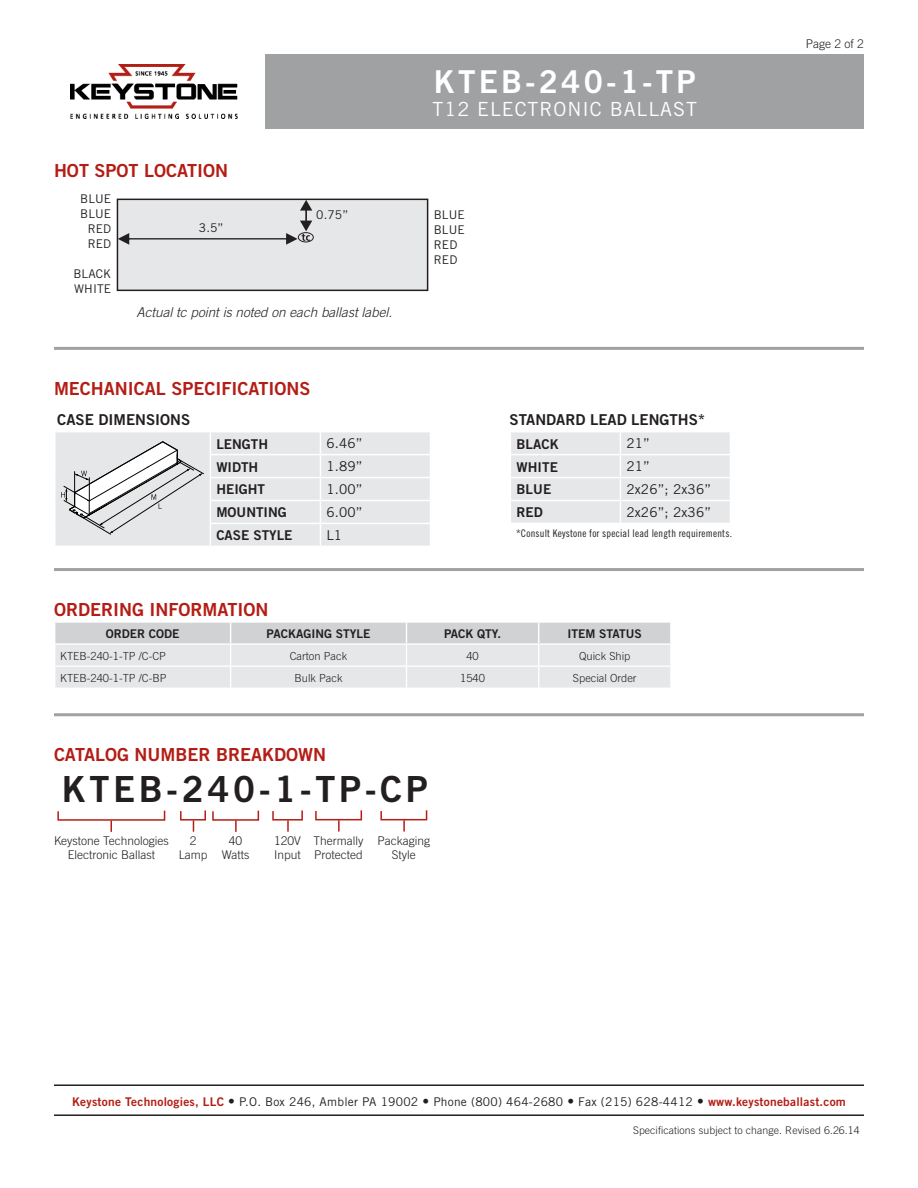
<style>
.page{position:relative;width:918px;height:1188px;background:#fff}
.page>*{position:absolute;margin:0;border:0;box-sizing:border-box;transform-origin:0 0}
.t1{font:36px "Trade Gothic Bold Two";letter-spacing:.1em;color:#231f20}
.t2{font:31.5px "Trade Gothic Bold Two";letter-spacing:.1em;color:#fff}
.t3{font:19.5px "Trade Gothic";letter-spacing:.05em;color:#fff}
.t4{font:18px "Trade Gothic Bold Two";color:#b41d15}
.t5{font:15px "Trade Gothic Bold Two";color:#231f20}
.t6{font:13.5px "Trade Gothic Bold Two";color:#231f20}
.t7{font:13.5px "Trade Gothic";letter-spacing:.01em;color:#231f20}
.t8{font:italic 300 13.5px "Trade Gothic";color:#231f20}
.t9{font:12px "Trade Gothic";letter-spacing:.02em;color:#231f20}
.t10{font:300 12px/14.4px "Trade Gothic";color:#231f20}
.t11{font:12px "Trade Gothic Bold Two";color:#231f20}
.t12{font:300 11.1px "Trade Gothic";color:#231f20}
.t13{font:10.5px "Trade Gothic Cond Eighteen";letter-spacing:.02em;color:#231f20}
.t14{font:300 10.5px "Trade Gothic";letter-spacing:.01em;color:#231f20}
.s1{font-family:"Trade Gothic Bold Two";color:#b41d15}
.s2{font-family:"Trade Gothic Bold Two";font-size:13.5px}
</style>
<div class="page">
<svg style="left:57px;top:810px;width:109px;height:22px"></svg>
<svg style="left:315px;top:810px;width:48px;height:22px"></svg>
<svg style="left:380px;top:810px;width:48px;height:22px"></svg>
<svg style="left:180px;top:810px;width:80px;height:22px"></svg>
<svg style="left:272px;top:810px;width:31px;height:22px"></svg>
<hr style="left:54px;top:568px;width:810px;height:3px;background:#a0a1a3">
<hr style="left:54px;top:347px;width:810px;height:3px;background:#a0a1a3">
<hr style="left:54px;top:713px;width:810px;height:3px;background:#a0a1a3">
<img style="left:71px;top:65px;width:166px;height:54px">
<div style="left:266px;top:55px;width:598px;height:74px;background:#a0a1a3"></div>
<hr style="left:54px;top:1114px;width:810px;height:2px;background:#231f20">
<hr style="left:54px;top:1084px;width:810px;height:2px;background:#231f20">
<div style="left:511px;top:432px;width:219px;height:91px;background:#e6e7e9"></div>
<svg style="left:55px;top:622px;width:616px;height:66px"></svg>
<hr style="left:670px;top:667px;width:2px;height:21px;background:#fff">
<div style="left:117px;top:199px;width:311px;height:91px;background:#e6e7e9"></div>
<div style="left:117px;top:199px;width:311px;height:92px;border:2px solid #231f20"></div>
<div style="left:298px;top:232px;width:16px;height:10px;border:1px solid #231f20;border-radius:50%"></div>
<svg style="left:118px;top:200px;width:194px;height:45px"></svg>
<svg style="left:55px;top:432px;width:375px;height:114px"></svg>
<p class="t4" style="left:54px;top:159px;width:176px">HOT SPOT LOCATION</p>
<p class="t9" style="left:80px;top:192px;width:33px">BLUE</p>
<p class="t9" style="left:80px;top:207px;width:33px">BLUE</p>
<p class="t9" style="left:88px;top:222px;width:25px">RED</p>
<p class="t9" style="left:88px;top:237px;width:25px">RED</p>
<p class="t9" style="left:73px;top:267px;width:39px">BLACK</p>
<p class="t9" style="left:74px;top:282px;width:39px">WHITE</p>
<p class="t9" style="left:199px;top:221px;width:26px">3.5”</p>
<p class="t9" style="left:316px;top:207px;width:34px">0.75”</p>
<p class="t8" style="left:136px;top:304px;width:257px">Actual tc point is noted on each ballast label.</p>
<p class="t4" style="left:54px;top:377px;width:258px">MECHANICAL SPECIFICATIONS</p>
<p class="t5" style="left:57px;top:410px;width:134px">CASE DIMENSIONS</p>
<p class="t6" style="left:216px;top:435px;width:53px">LENGTH</p>
<p class="t7" style="left:326px;top:435px;width:38px">6.46”</p>
<p class="t6" style="left:216px;top:458px;width:43px">WIDTH</p>
<p class="t7" style="left:326px;top:458px;width:38px">1.89”</p>
<p class="t6" style="left:216px;top:481px;width:50px">HEIGHT</p>
<p class="t7" style="left:326px;top:481px;width:38px">1.00”</p>
<p class="t6" style="left:216px;top:504px;width:72px">MOUNTING</p>
<p class="t7" style="left:326px;top:504px;width:38px">6.00”</p>
<p class="t6" style="left:216px;top:527px;width:78px">CASE STYLE</p>
<p class="t7" style="left:326px;top:527px;width:17px">L1</p>
<p class="t2" style="left:434px;top:62px;width:263px">KTEB-240-1-TP</p>
<p class="t3" style="left:433px;top:97px;width:266px">T12 ELECTRONIC BALLAST</p>
<p class="t9" style="left:434px;top:207px;width:33px">BLUE</p>
<p class="t9" style="left:434px;top:222px;width:33px">BLUE</p>
<p class="t9" style="left:434px;top:237px;width:25px">RED</p>
<p class="t9" style="left:434px;top:252px;width:25px">RED</p>
<p class="t5" style="left:510px;top:410px;width:197px">STANDARD LEAD LENGTHS*</p>
<p class="t6" style="left:516px;top:435px;width:44px">BLACK</p>
<p class="t7" style="left:626px;top:435px;width:25px">21”</p>
<p class="t6" style="left:516px;top:458px;width:43px">WHITE</p>
<p class="t7" style="left:626px;top:458px;width:25px">21”</p>
<p class="t6" style="left:516px;top:481px;width:36px">BLUE</p>
<p class="t7" style="left:626px;top:481px;width:86px">2x26”; 2x36”</p>
<p class="t6" style="left:516px;top:504px;width:28px">RED</p>
<p class="t7" style="left:626px;top:504px;width:86px">2x26”; 2x36”</p>
<p class="t13" style="left:516px;top:527px;width:218px">*Consult Keystone for special lead length requirements.</p>
<p class="t4" style="left:54px;top:598px;width:216px">ORDERING INFORMATION</p>
<p class="t11" style="left:106px;top:626px;width:75px">ORDER CODE</p>
<p class="t11" style="left:267px;top:626px;width:105px">PACKAGING STYLE</p>
<p class="t11" style="left:444px;top:626px;width:59px">PACK QTY.</p>
<p class="t11" style="left:568px;top:626px;width:76px">ITEM STATUS</p>
<p class="t12" style="left:60px;top:649px;width:107px">KTEB-240-1-TP /C-CP</p>
<p class="t12" style="left:290px;top:649px;width:59px">Carton Pack</p>
<p class="t12" style="left:466px;top:649px;width:14px">40</p>
<p class="t12" style="left:579px;top:649px;width:53px">Quick Ship</p>
<p class="t12" style="left:60px;top:671px;width:108px">KTEB-240-1-TP /C-BP</p>
<p class="t12" style="left:294px;top:671px;width:50px">Bulk Pack</p>
<p class="t12" style="left:460px;top:671px;width:26px">1540</p>
<p class="t12" style="left:573px;top:671px;width:65px">Special Order</p>
<p class="t4" style="left:54px;top:743px;width:274px">CATALOG NUMBER BREAKDOWN</p>
<p class="t1" style="left:62px;top:767px;width:367px">KTEB-240-1-TP-CP</p>
<p class="t10" style="left:54px;top:833px;width:116px">Keystone Technologies</p>
<p class="t10" style="left:68px;top:848px;width:89px">Electronic Ballast</p>
<p class="t10" style="left:179px;top:833px;width:30px;text-align:center">2<br>Lamp</p>
<p class="t10" style="left:274px;top:833px;width:28px">120V<br>Input</p>
<p class="t10" style="left:314px;top:833px;width:51px">Thermally<br>Protected</p>
<p class="t10" style="left:378px;top:833px;width:54px">Packaging</p>
<p class="t10" style="left:229px;top:833px;width:15px">40</p>
<p class="t10" style="left:222px;top:848px;width:29px">Watts</p>
<p class="t10" style="left:392px;top:847px;width:25px">Style</p>
<p class="t10" style="left:806px;top:36px;width:60px">Page 2 of 2</p>
<p class="t9" style="left:72px;top:1094px;width:775px"><span class="s1">Keystone Technologies, LLC</span> <span class="s2">•</span> P.O. Box 246, Ambler PA 19002 <span class="s2">•</span> Phone (800) 464-2680 <span class="s2">•</span> Fax (215) 628-4412 <span class="s2">•</span> <span class="s1">www.keystoneballast.com</span></p>
<p class="t14" style="left:633px;top:1124px;width:228px">Specifications subject to change. Revised 6.26.14</p>
</div>
